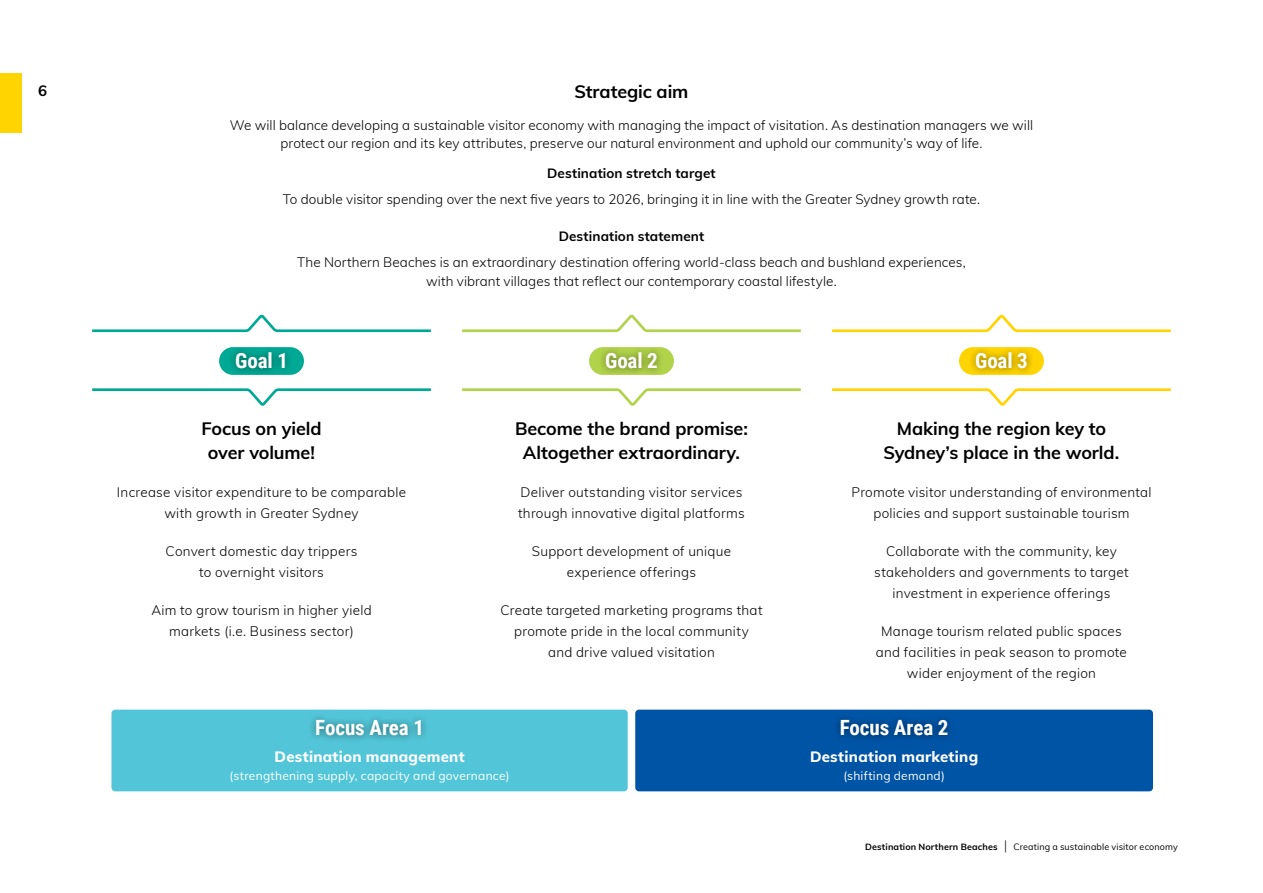
<style>
.page{position:relative;width:1263px;height:893px;background:#fff}
.page>*{position:absolute;margin:0;border:0;box-sizing:border-box;transform-origin:0 0}
.t1{font:700 21px "Roboto Condensed";letter-spacing:-.005em;color:#fff}
.t2{font:700 18px/24px "Muli";letter-spacing:-.005em;color:#000;text-align:center}
.t3{font:800 15px "Muli";letter-spacing:.015em;color:#fff}
.t4{font:700 15px "Muli";color:#000}
.t5{font:300 13.5px/21px "Muli";letter-spacing:.015em;color:#000;text-align:center}
.t6{font:700 13.5px "Muli";letter-spacing:.005em;color:#000}
.t7{font:12px "Muli";letter-spacing:.02em;color:#fff}
.t8{font:9px "Muli";letter-spacing:.015em;color:#000}
.s1{font-weight:700}
.s2{font-size:13.5px}
</style>
<div class="page">
<div style="left:0;top:74px;width:21px;height:59px;background:#ffd400"></div>
<div style="left:635px;top:710px;width:518px;height:81px;background:#0054a6;border-radius:4px"></div>
<div style="left:111px;top:710px;width:517px;height:81px;background:#52c6d8;border-radius:4px"></div>
<div style="left:219px;top:347px;width:85px;height:28px;background:#00a995;border-radius:14px"></div>
<div style="left:228px;top:345px;width:65px;height:32px;background:#000;opacity:.5"></div>
<div style="left:589px;top:347px;width:85px;height:28px;background:#b1d34a;border-radius:14px"></div>
<div style="left:598px;top:345px;width:66px;height:32px;background:#000;opacity:.5"></div>
<div style="left:959px;top:347px;width:85px;height:28px;background:#ffd400;border-radius:14px"></div>
<div style="left:968px;top:345px;width:66px;height:32px;background:#000;opacity:.5"></div>
<div style="left:308px;top:712px;width:121px;height:32px;background:#000;opacity:.5"></div>
<div style="left:833px;top:712px;width:122px;height:32px;background:#000;opacity:.5"></div>
<svg style="left:462px;top:388px;width:339px;height:18px"></svg>
<svg style="left:832px;top:388px;width:339px;height:18px"></svg>
<svg style="left:92px;top:388px;width:339px;height:18px"></svg>
<svg style="left:462px;top:314px;width:339px;height:19px"></svg>
<svg style="left:832px;top:314px;width:339px;height:19px"></svg>
<svg style="left:92px;top:314px;width:339px;height:19px"></svg>
<p class="t4" style="left:38px;top:79px;width:10px">6</p>
<h2 class="t2" style="left:574px;top:79px;width:115px">Strategic aim</h2>
<p class="t5" style="left:230px;top:115px;width:805px;line-height:18.8px">We will balance developing a sustainable visitor economy with managing the impact of visitation. As destination managers we will protect our region and its key attributes, preserve our natural environment and uphold our community’s way of life.</p>
<p class="t6" style="left:547px;top:163px;width:170px">Destination stretch target</p>
<p class="t5" style="left:283px;top:188px;width:699px">To double visitor spending over the next five years to 2026, bringing it in line with the Greater Sydney growth rate.</p>
<p class="t6" style="left:559px;top:226px;width:147px">Destination statement</p>
<p class="t5" style="left:297px;top:252px;width:670px;line-height:18.8px">The Northern Beaches is an extraordinary destination offering world-class beach and bushland experiences, with vibrant villages that reflect our contemporary coastal lifestyle.</p>
<h1 class="t1" style="left:235px;top:346px;width:54px">Goal 1</h1>
<h1 class="t1" style="left:605px;top:346px;width:54px">Goal 2</h1>
<h1 class="t1" style="left:975px;top:346px;width:54px">Goal 3</h1>
<h2 class="t2" style="left:201px;top:416px;width:122px">Focus on yield over volume!</h2>
<h2 class="t2" style="left:515px;top:416px;width:234px">Become the brand promise:<br>Altogether extraordinary.</h2>
<h2 class="t2" style="left:883px;top:416px;width:237px">Making the region key to<br>Sydney’s place in the world.</h2>
<p class="t5" style="left:117px;top:481px;width:291px">Increase visitor expenditure to be comparable with growth in Greater Sydney</p>
<p class="t5" style="left:166px;top:540px;width:193px">Convert domestic day trippers to overnight visitors</p>
<p class="t5" style="left:151px;top:599px;width:222px">Aim to grow tourism in higher yield markets (i.e. Business sector)</p>
<p class="t5" style="left:518px;top:481px;width:228px;text-align:left">Deliver outstanding visitor services through innovative digital platforms</p>
<p class="t5" style="left:532px;top:540px;width:201px">Support development of unique experience offerings</p>
<p class="t5" style="left:500px;top:599px;width:264px">Create targeted marketing programs that promote pride in the local community and drive valued visitation</p>
<p class="t5" style="left:851px;top:481px;width:302px">Promote visitor understanding of environmental policies and support sustainable tourism</p>
<p class="t5" style="left:874px;top:540px;width:256px">Collaborate with the community, key stakeholders and governments to target investment in experience offerings</p>
<p class="t5" style="left:876px;top:620px;width:252px">Manage tourism related public spaces and facilities in peak season to promote wider enjoyment of the region</p>
<h1 class="t1" style="left:315px;top:713px;width:110px">Focus Area 1</h1>
<h1 class="t1" style="left:840px;top:713px;width:110px">Focus Area 2</h1>
<p class="t3" style="left:275px;top:745px;width:192px">Destination management</p>
<p class="t7" style="left:230px;top:767px;width:281px">(strengthening supply, capacity and governance)</p>
<p class="t3" style="left:810px;top:745px;width:170px">Destination marketing</p>
<p class="t7" style="left:843px;top:767px;width:103px">(shifting demand)</p>
<p class="t8" style="left:865px;top:841px;width:314px"><span class="s1">Destination Northern Beaches</span> <span class="s2">|</span> Creating a sustainable visitor economy</p>
</div>
